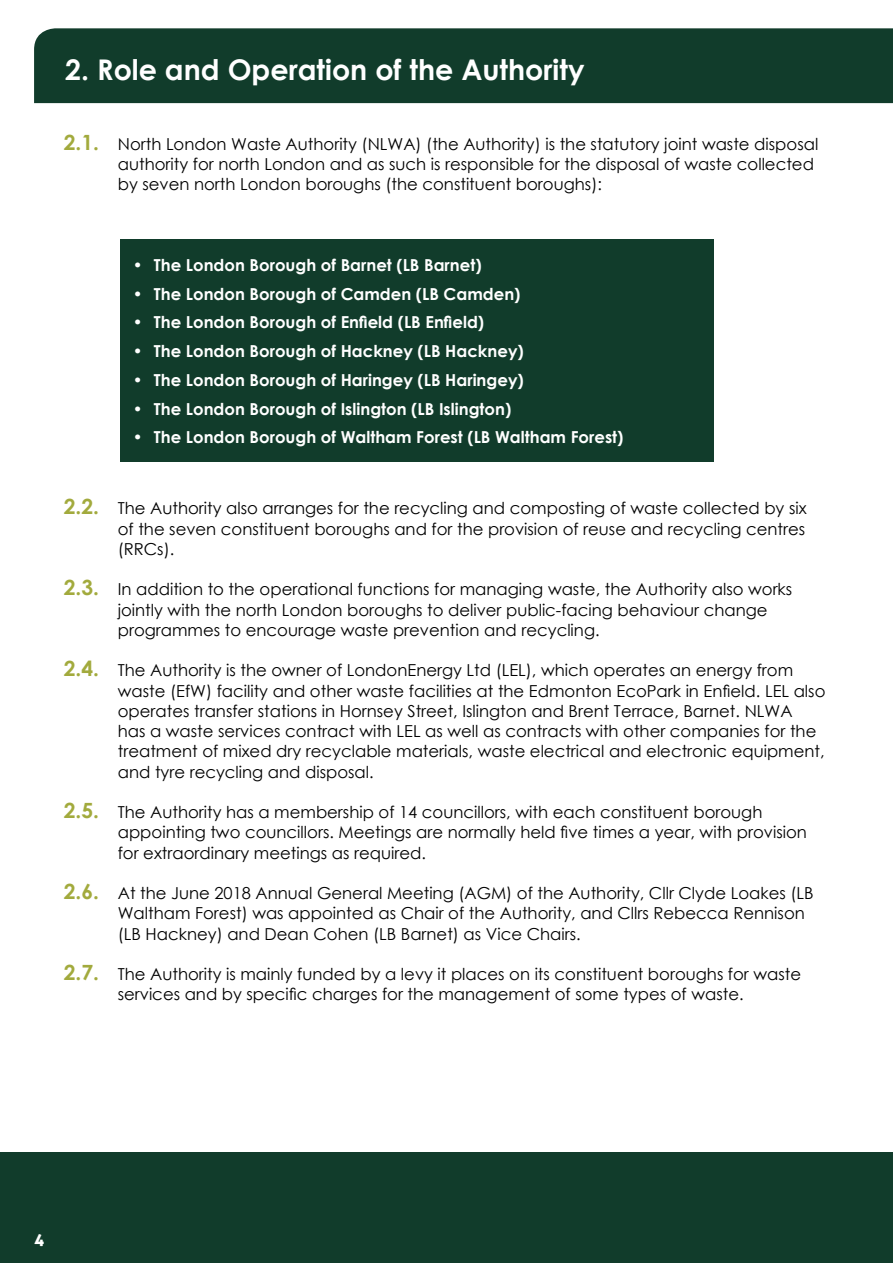
<style>
.page{position:relative;width:893px;height:1263px;background:#fff}
.page>*{position:absolute;margin:0;border:0;box-sizing:border-box;transform-origin:0 0}
.t1{font:700 28.5px "Century Gothic";color:#fff}
.t2{font:16.5px/20.2px "Century Gothic";color:#000}
.t3{font:700 16.5px "Century Gothic";color:#fff}
.t4{font:16.5px "Aller Display";color:#fff}
.s1{font-weight:700;font-size:21px;color:#a2aa3d}
</style>
<div class="page">
<div style="left:0;top:1152px;width:893px;height:111px;background:#113c2b"></div>
<div style="left:34px;top:28px;width:859px;height:75px;background:#113c2b"></div>
<div style="left:120px;top:240px;width:593px;height:222px;background:#113c2b"></div>
<h1 class="t1" style="left:65px;top:48px;width:521px">2. Role and Operation of the Authority</h1>
<p class="t2" style="left:118px;top:133px;width:702px;text-indent:-54px"><span class="s1">2.1.</span> North London Waste Authority (NLWA) (the Authority) is the statutory joint waste disposal authority for north London and as such is responsible for the disposal of waste collected by seven north London boroughs (the constituent boroughs):</p>
<p class="t3" style="left:133px;top:252px;width:350px">• The London Borough of Barnet (LB Barnet)</p>
<p class="t3" style="left:133px;top:281px;width:389px">• The London Borough of Camden (LB Camden)</p>
<p class="t3" style="left:133px;top:310px;width:353px">• The London Borough of Enfield (LB Enfield)</p>
<p class="t3" style="left:133px;top:338px;width:392px">• The London Borough of Hackney (LB Hackney)</p>
<p class="t3" style="left:133px;top:367px;width:392px">• The London Borough of Haringey (LB Haringey)</p>
<p class="t3" style="left:133px;top:396px;width:380px">• The London Borough of Islington (LB Islington)</p>
<p class="t3" style="left:133px;top:425px;width:492px">• The London Borough of Waltham Forest (LB Waltham Forest)</p>
<p class="t2" style="left:118px;top:498px;width:690px;text-align:justify;text-indent:-54px"><span class="s1">2.2.</span> The Authority also arranges for the recycling and composting of waste collected by six of the seven constituent boroughs and for the provision of reuse and recycling centres (RRCs).</p>
<p class="t2" style="left:118px;top:579px;width:676px;text-indent:-54px"><span class="s1">2.3.</span> In addition to the operational functions for managing waste, the Authority also works jointly with the north London boroughs to deliver public-facing behaviour change programmes to encourage waste prevention and recycling.</p>
<p class="t2" style="left:118px;top:660px;width:709px;text-indent:-54px"><span class="s1">2.4.</span> The Authority is the owner of LondonEnergy Ltd (LEL), which operates an energy from waste (EfW) facility and other waste facilities at the Edmonton EcoPark in Enfield. LEL also operates transfer stations in Hornsey Street, Islington and Brent Terrace, Barnet. NLWA<br>has a waste services contract with LEL as well as contracts with other companies for the treatment of mixed dry recyclable materials, waste electrical and electronic equipment, and tyre recycling and disposal.</p>
<p class="t2" style="left:118px;top:802px;width:691px;text-indent:-54px"><span class="s1">2.5.</span> The Authority has a membership of 14 councillors, with each constituent borough appointing two councillors. Meetings are normally held five times a year, with provision for extraordinary meetings as required.</p>
<p class="t2" style="left:118px;top:883px;width:697px;text-indent:-54px"><span class="s1">2.6.</span> At the June 2018 Annual General Meeting (AGM) of the Authority, Cllr Clyde Loakes (LB<br>Waltham Forest) was appointed as Chair of the Authority, and Cllrs Rebecca Rennison (LB Hackney) and Dean Cohen (LB Barnet) as Vice Chairs.</p>
<p class="t2" style="left:64px;top:964px;width:739px;text-align:center"><span class="s1">2.7.</span> The Authority is mainly funded by a levy it places on its constituent boroughs for waste services and by specific charges for the management of some types of waste.</p>
<p class="t4" style="left:34px;top:1229px;width:12px">4</p>
</div>
